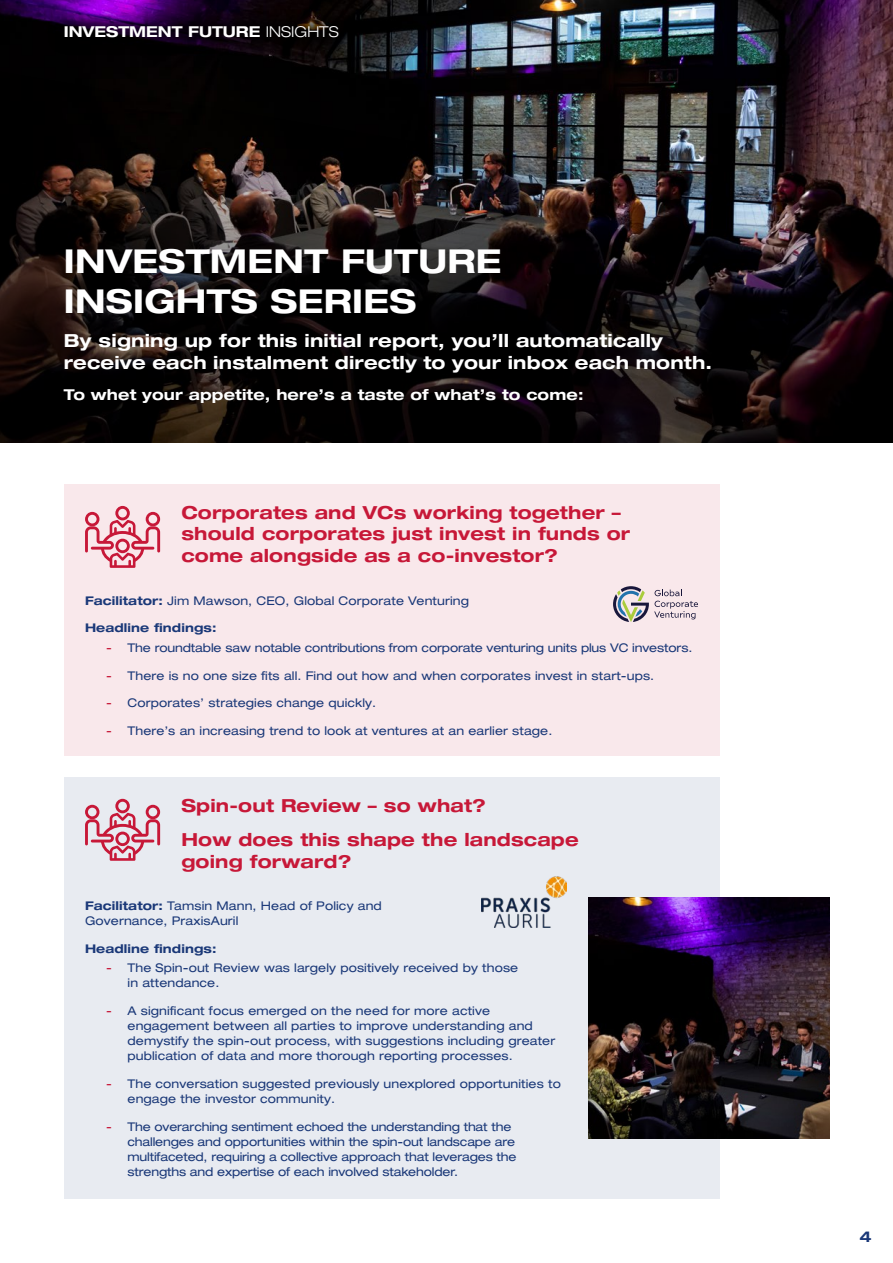
<style>
.page{position:relative;width:893px;height:1263px;background:#fff}
.page>*{position:absolute;margin:0;border:0;box-sizing:border-box;transform-origin:0 0}
.t1{font:700 expanded 33px/39.6px "Helvetica Neue LT Pro";letter-spacing:.01em;color:#fff}
.t2{font:700 expanded 18px/21.6px "Helvetica Neue LT Pro";letter-spacing:.01em;color:#c71838}
.t3{font:700 expanded 18px/21.6px "Helvetica Neue LT Pro";letter-spacing:.01em;color:#fff}
.t4{font:700 expanded 15px "Helvetica Neue LT Pro";letter-spacing:.01em;color:#fff}
.t5{font:700 expanded 15px "Helvetica Neue LT Pro";color:#1a3878}
.t6{font:expanded 12px/15px "Helvetica Neue LT Pro";letter-spacing:.01em;color:#1a3878}
.t7{font:expanded 12px/15px "Helvetica Neue LT Pro";letter-spacing:-.01em;color:#1a3878}
.t8{font:700 expanded 12px "Helvetica Neue LT Pro";letter-spacing:.01em;color:#1a3878}
.s1{font-weight:300}
.s2{font-weight:700}
.s3{color:#c71838}
</style>
<div class="page">
<div style="left:64px;top:485px;width:655px;height:271px;background:#f9e8eb"></div>
<img style="left:0;top:0;width:893px;height:442px">
<div style="left:64px;top:777px;width:655px;height:422px;background:#e8ebf1"></div>
<div style="left:47px;top:9px;width:309px;height:46px;background:#000;opacity:.75"></div>
<img style="left:588px;top:898px;width:241px;height:241px">
<svg style="left:85px;top:799px;width:75px;height:62px"></svg>
<svg style="left:85px;top:506px;width:75px;height:62px"></svg>
<svg style="left:613px;top:586px;width:85px;height:36px"></svg>
<img style="left:482px;top:876px;width:85px;height:51px">
<p class="t4" style="left:64px;top:22px;width:276px">INVESTMENT FUTURE <span class="s1">INSIGHTS</span></p>
<h1 class="t1" style="left:64px;top:240px;width:439px">INVESTMENT FUTURE<br>INSIGHTS SERIES</h1>
<h2 class="t3" style="left:64px;top:329px;width:650px">By signing up for this initial report, you’ll automatically receive each instalment directly to your inbox each month.</h2>
<p class="t4" style="left:64px;top:384px;width:521px">To whet your appetite, here’s a taste of what’s to come:</p>
<h2 class="t2" style="left:181px;top:501px;width:450px">Corporates and VCs working together – should corporates just invest in funds or come alongside as a co-investor?</h2>
<p class="t6" style="left:85px;top:593px;width:385px"><span class="s2">Facilitator:</span> Jim Mawson, CEO, Global Corporate Venturing</p>
<p class="t8" style="left:85px;top:620px;width:133px">Headline findings:</p>
<p class="t7" style="left:106px;top:640px;width:587px"><span class="s3">-</span> The roundtable saw notable contributions from corporate venturing units plus VC investors.</p>
<p class="t6" style="left:106px;top:667px;width:549px"><span class="s3">-</span> There is no one size fits all. Find out how and when corporates invest in start-ups.</p>
<p class="t6" style="left:106px;top:695px;width:271px"><span class="s3">-</span> Corporates’ strategies change quickly.</p>
<p class="t6" style="left:106px;top:723px;width:448px"><span class="s3">-</span> There’s an increasing trend to look at ventures at an earlier stage.</p>
<h2 class="t2" style="left:181px;top:787px;width:399px;line-height:34.3px">Spin-out Review – so what?<br>How does this shape the landscape</h2>
<h2 class="t2" style="left:181px;top:850px;width:172px">going forward?</h2>
<p class="t6" style="left:85px;top:898px;width:298px"><span class="s2">Facilitator:</span> Tamsin Mann, Head of Policy and<br>Governance, PraxisAuril</p>
<p class="t8" style="left:85px;top:941px;width:133px">Headline findings:</p>
<p class="t6" style="left:128px;top:960px;width:392px;text-indent:-21px"><span class="s3">-</span> The Spin-out Review was largely positively received by those in attendance.</p>
<p class="t6" style="left:128px;top:1003px;width:429px;text-indent:-21px"><span class="s3">-</span> A significant focus emerged on the need for more active engagement between all parties to improve understanding and demystify the spin-out process, with suggestions including greater publication of data and more thorough reporting processes.</p>
<p class="t6" style="left:128px;top:1076px;width:435px;text-indent:-21px"><span class="s3">-</span> The conversation suggested previously unexplored opportunities to engage the investor community.</p>
<p class="t7" style="left:128px;top:1118px;width:390px;text-indent:-21px"><span class="s3">-</span> The overarching sentiment echoed the understanding that the challenges and opportunities within the spin-out landscape are multifaceted, requiring a collective approach that leverages the strengths and expertise of each involved stakeholder.</p>
<p class="t5" style="left:859px;top:1226px;width:14px">4</p>
</div>
